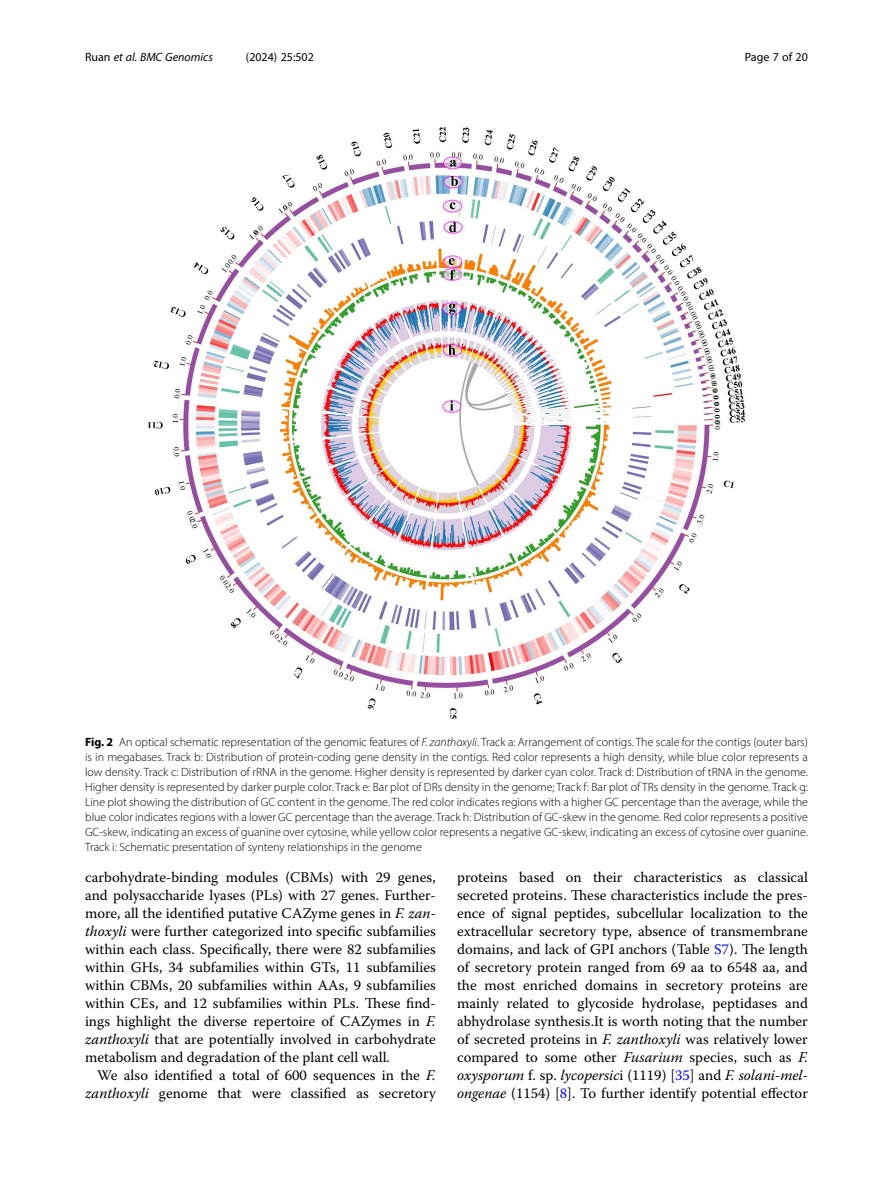
<style>
.page{position:relative;width:893px;height:1191px;background:#fff}
.page>*{position:absolute;margin:0;border:0;box-sizing:border-box;transform-origin:0 0}
.Body_Text_Indent{font:14.7px/18px "Warnock Pro";color:#000;text-align:right}
.Body_Text{font:14.7px/18px "Warnock Pro";color:#000;text-align:justify}
.Figure_Caption{font:300 12px/15px "Myriad Pro";color:#000;text-align:justify}
.t1{font:12px "Myriad Pro";color:#000}
.t2{font:italic 12px "Myriad Pro";color:#000}
.s1{font-style:normal}
.s2{font-weight:700}
.s3{font-style:italic}
.s4{color:#00f}
</style>
<div class="page">
<img style="left:149px;top:127px;width:595px;height:592px">
<p class="t2" style="left:85px;top:50px;width:129px"><span class="s1">Ruan</span> et al. BMC Genomics</p>
<p class="t1" style="left:246px;top:50px;width:70px">(2024) 25:502</p>
<p class="t1" style="left:745px;top:50px;width:65px">Page 7 of 20</p>
<p class="Figure_Caption" style="left:85px;top:734px;width:724px"><span class="s2">Fig. 2</span> An optical schematic representation of the genomic features of <span class="s3">F. zanthoxyli</span>. Track a: Arrangement of contigs. The scale for the contigs (outer bars) is in megabases. Track b: Distribution of protein-coding gene density in the contigs. Red color represents a high density, while blue color represents a low density. Track c: Distribution of rRNA in the genome. Higher density is represented by darker cyan color. Track d: Distribution of tRNA in the genome.<br>Higher density is represented by darker purple color. Track e: Bar plot of DRs density in the genome; Track f: Bar plot of TRs density in the genome. Track g:<br>Line plot showing the distribution of GC content in the genome. The red color indicates regions with a higher GC percentage than the average, while the blue color indicates regions with a lower GC percentage than the average. Track h: Distribution of GC-skew in the genome. Red color represents a positive GC-skew, indicating an excess of guanine over cytosine, while yellow color represents a negative GC-skew, indicating an excess of cytosine over guanine.<br>Track i: Schematic presentation of synteny relationships in the genome</p>
<p class="Body_Text" style="left:85px;top:868px;width:352px">carbohydrate-binding modules (CBMs) with 29 genes, and polysaccharide lyases (PLs) with 27 genes. Further&shy;more, all the identified putative CAZyme genes in <span class="s3">F. zan&shy;thoxyli</span> were further categorized into specific subfamilies within each class. Specifically, there were 82 subfamilies within GHs, 34 subfamilies within GTs, 11 subfamilies within CBMs, 20 subfamilies within AAs, 9 subfamilies within CEs, and 12 subfamilies within PLs. These find&shy;ings highlight the diverse repertoire of CAZymes in <span class="s3">F. zanthoxyli</span> that are potentially involved in carbohydrate metabolism and degradation of the plant cell wall.</p>
<p class="Body_Text_Indent" style="left:85px;top:1066px;width:352px">We also identified a total of 600 sequences in the <span class="s3">F. zanthoxyli</span> genome that were classified as secretory</p>
<p class="Body_Text_Indent" style="left:457px;top:868px;width:352px;text-align:justify">proteins based on their characteristics as classical secreted proteins. These characteristics include the pres&shy;ence of signal peptides, subcellular localization to the extracellular secretory type, absence of transmembrane domains, and lack of GPI anchors (Table <span class="s4">S7</span>). The length of secretory protein ranged from 69 aa to 6548 aa, and the most enriched domains in secretory proteins are mainly related to glycoside hydrolase, peptidases and abhydrolase synthesis.It is worth noting that the number of secreted proteins in <span class="s3">F. zanthoxyli</span> was relatively lower compared to some other <span class="s3">Fusarium</span> species, such as <span class="s3">F. oxysporum</span> f. sp. <span class="s3">lycopersic</span>i (1119) [<span class="s4">35</span>] and <span class="s3">F. solani-mel&shy;ongenae</span> (1154) [<span class="s4">8</span>]. To further identify potential effector</p>
</div>
